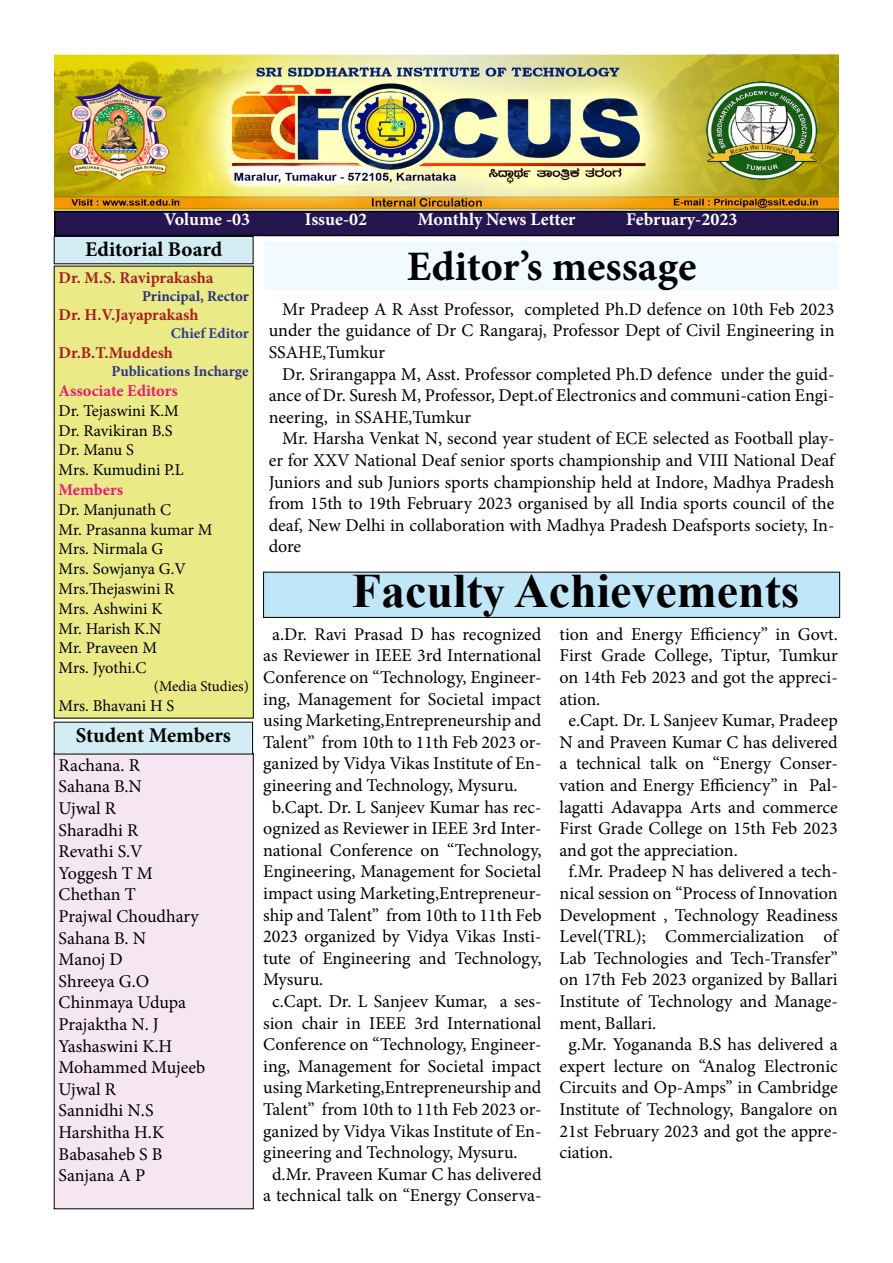
<style>
.page{position:relative;width:893px;height:1263px;background:#fff}
.page>*{position:absolute;margin:0;border:0;box-sizing:border-box;transform-origin:0 0}
.t1{font:700 48px "Times New Roman";color:#000}
.t2{font:700 42px "Minion Pro";color:#000}
.t3{font:700 21px "Minion Pro";letter-spacing:-.005em;color:#000}
.t4{font:18px/21.6px "Minion Pro";color:#000;text-align:justify}
.t5{font:700 18px "Minion Pro";color:#fff}
.t6{font:16.5px/19.8px "Minion Pro";letter-spacing:-.005em;color:#000}
.t7{font:700 16.5px "Minion Pro";color:#a91f23}
.t8{font:700 16.5px "Minion Pro";color:#ed1b71}
.t9{font:700 16.5px "Minion Pro";letter-spacing:-.005em;color:#ed1979}
.t10{font:700 15px "Minion Pro";color:#2b318d}
.t11{font:700 15px "Minion Pro";color:#2a2e7e}
.t12{font:15px "Minion Pro";color:#000}
.t13{font:700 15px "Minion Pro";color:#2c3b97}
.s1{font-size:45px}
</style>
<div class="page">
<img style="left:54px;top:54px;width:785px;height:155px">
<div style="left:54px;top:266px;width:199px;height:452px;background:#eaeb86"></div>
<div style="left:54px;top:753px;width:199px;height:456px;background:#f5e6f1"></div>
<div style="left:54px;top:236px;width:199px;height:28px;background:#d2edf4"></div>
<div style="left:54px;top:236px;width:199px;height:28px;border:1px solid #000"></div>
<div style="left:54px;top:722px;width:199px;height:32px;background:#d2edf4"></div>
<div style="left:264px;top:241px;width:575px;height:49px;background:#f1fafe"></div>
<div style="left:55px;top:211px;width:783px;height:24px;background:#251550"></div>
<div style="left:54px;top:211px;width:785px;height:25px;border:2px solid #000"></div>
<div style="left:264px;top:572px;width:576px;height:45px;background:#bfe7f7"></div>
<div style="left:263px;top:572px;width:577px;height:46px;border:1px solid #000"></div>
<p class="t5" style="left:164px;top:207px;width:88px">Volume -03</p>
<p class="t5" style="left:305px;top:207px;width:64px">Issue-02</p>
<p class="t5" style="left:418px;top:207px;width:159px">Monthly News Letter</p>
<p class="t5" style="left:626px;top:207px;width:113px">February-2023</p>
<p class="t3" style="left:85px;top:235px;width:139px">Editorial Board</p>
<p class="t7" style="left:59px;top:266px;width:156px">Dr. M.S. Raviprakasha</p>
<p class="t11" style="left:142px;top:285px;width:108px">Principal, Rector</p>
<p class="t7" style="left:59px;top:303px;width:141px">Dr. H.V.Jayaprakash</p>
<p class="t13" style="left:171px;top:323px;width:80px">Chief Editor</p>
<p class="t7" style="left:59px;top:341px;width:116px">Dr.B.T.Muddesh</p>
<p class="t10" style="left:111px;top:361px;width:139px">Publications Incharge</p>
<p class="t8" style="left:59px;top:379px;width:121px">Associate Editors</p>
<p class="t6" style="left:59px;top:401px;width:127px">Dr. Tejaswini K.M<br>Dr. Ravikiran B.S<br>Dr. Manu S<br>Mrs. Kumudini P.L</p>
<p class="t9" style="left:59px;top:478px;width:66px">Members</p>
<p class="t6" style="left:59px;top:500px;width:155px">Dr. Manjunath C<br>Mr. Prasanna kumar M<br>Mrs. Nirmala G<br>Mrs. Sowjanya G.V<br>Mrs.Thejaswini R<br>Mrs. Ashwini K<br>Mr. Harish K.N<br>Mr. Praveen M<br>Mrs. Jyothi.C</p>
<p class="t12" style="left:154px;top:676px;width:96px">(Media Studies)</p>
<p class="t6" style="left:59px;top:696px;width:117px">Mrs. Bhavani H S</p>
<p class="t3" style="left:76px;top:720px;width:157px">Student Members</p>
<p class="t4" style="left:59px;top:754px;width:148px;text-align:left">Rachana. R<br>Sahana B.N<br>Ujwal R<br>Sharadhi R<br>Revathi S.V<br>Yoggesh T M<br>Chethan T<br>Prajwal Choudhary<br>Sahana B. N<br>Manoj D<br>Shreeya G.O<br>Chinmaya Udupa<br>Prajaktha N. J<br>Yashaswini K.H<br>Mohammed Mujeeb<br>Ujwal R<br>Sannidhi N.S<br>Harshitha H.K<br>Babasaheb S B<br>Sanjana A P</p>
<h2 class="t2" style="left:407px;top:237px;width:291px">Editor’s message</h2>
<p class="t4" style="left:269px;top:298px;width:567px;text-indent:14px">Mr Pradeep A R Asst Professor, completed Ph.D defence on 10th Feb 2023 under the guidance of Dr C Rangaraj, Professor Dept of Civil Engineering in SSAHE,Tumkur</p>
<p class="t4" style="left:269px;top:363px;width:567px;text-indent:14px">Dr. Srirangappa M, Asst. Professor completed Ph.D defence under the guid&shy;ance of Dr. Suresh M, Professor, Dept.of Electronics and communi-cation Engi&shy;neering, in SSAHE,Tumkur</p>
<p class="t4" style="left:269px;top:428px;width:567px;text-indent:14px">Mr. Harsha Venkat N, second year student of ECE selected as Football play&shy;er for XXV National Deaf senior sports championship and VIII National Deaf Juniors and sub Juniors sports championship held at Indore, Madhya Pradesh from 15th to 19th February 2023 organised by all India sports council of the deaf, New Delhi in collaboration with Madhya Pradesh Deafsports society, In&shy;dore</p>
<h1 class="t1" style="left:352px;top:556px;width:449px">Facult<span class="s1">y</span> Achievements</h1>
<p class="t4" style="left:272px;top:623px;width:271px">a.Dr. Ravi Prasad D has recognized</p>
<p class="t4" style="left:263px;top:645px;width:280px">as Reviewer in IEEE 3rd International</p>
<p class="t4" style="left:263px;top:666px;width:280px">Conference on “Technology, Engineer-</p>
<p class="t4" style="left:263px;top:688px;width:280px">ing, Management for Societal impact</p>
<p class="t4" style="left:263px;top:710px;width:280px">using Marketing,Entrepreneurship and</p>
<p class="t4" style="left:263px;top:731px;width:280px">Talent” from 10th to 11th Feb 2023 or-</p>
<p class="t4" style="left:263px;top:753px;width:280px">ganized by Vidya Vikas Institute of En-</p>
<p class="t4" style="left:263px;top:774px;width:256px">gineering and Technology, Mysuru.</p>
<p class="t4" style="left:272px;top:796px;width:271px">b.Capt. Dr. L Sanjeev Kumar has rec-</p>
<p class="t4" style="left:263px;top:818px;width:280px">ognized as Reviewer in IEEE 3rd Inter-</p>
<p class="t4" style="left:263px;top:839px;width:280px">national Conference on “Technology,</p>
<p class="t4" style="left:263px;top:861px;width:280px">Engineering, Management for Societal</p>
<p class="t4" style="left:263px;top:882px;width:280px">impact using Marketing,Entrepreneur-</p>
<p class="t4" style="left:263px;top:904px;width:280px">ship and Talent” from 10th to 11th Feb</p>
<p class="t4" style="left:263px;top:926px;width:280px">2023 organized by Vidya Vikas Insti-</p>
<p class="t4" style="left:263px;top:947px;width:280px">tute of Engineering and Technology,</p>
<p class="t4" style="left:263px;top:969px;width:62px">Mysuru.</p>
<p class="t4" style="left:272px;top:990px;width:271px">c.Capt. Dr. L Sanjeev Kumar, a ses-</p>
<p class="t4" style="left:263px;top:1012px;width:280px">sion chair in IEEE 3rd International</p>
<p class="t4" style="left:263px;top:1034px;width:280px">Conference on “Technology, Engineer-</p>
<p class="t4" style="left:263px;top:1055px;width:280px">ing, Management for Societal impact</p>
<p class="t4" style="left:263px;top:1077px;width:280px">using Marketing,Entrepreneurship and</p>
<p class="t4" style="left:263px;top:1098px;width:280px">Talent” from 10th to 11th Feb 2023 or-</p>
<p class="t4" style="left:263px;top:1120px;width:280px">ganized by Vidya Vikas Institute of En-</p>
<p class="t4" style="left:263px;top:1142px;width:256px">gineering and Technology, Mysuru.</p>
<p class="t4" style="left:272px;top:1163px;width:271px">d.Mr. Praveen Kumar C has delivered</p>
<p class="t4" style="left:263px;top:1185px;width:280px">a technical talk on “Energy Conserva-</p>
<p class="t4" style="left:559px;top:623px;width:280px">tion and Energy Efficiency” in Govt.</p>
<p class="t4" style="left:559px;top:645px;width:280px">First Grade College, Tiptur, Tumkur</p>
<p class="t4" style="left:559px;top:666px;width:280px">on 14th Feb 2023 and got the appreci-</p>
<p class="t4" style="left:559px;top:688px;width:42px">ation.</p>
<p class="t4" style="left:568px;top:710px;width:271px">e.Capt. Dr. L Sanjeev Kumar, Pradeep</p>
<p class="t4" style="left:559px;top:731px;width:280px">N and Praveen Kumar C has delivered</p>
<p class="t4" style="left:559px;top:753px;width:280px">a technical talk on “Energy Conser-</p>
<p class="t4" style="left:559px;top:774px;width:280px">vation and Energy Efficiency” in Pal-</p>
<p class="t4" style="left:559px;top:796px;width:280px">lagatti Adavappa Arts and commerce</p>
<p class="t4" style="left:559px;top:818px;width:280px">First Grade College on 15th Feb 2023</p>
<p class="t4" style="left:559px;top:839px;width:180px">and got the appreciation.</p>
<p class="t4" style="left:568px;top:861px;width:271px">f.Mr. Pradeep N has delivered a tech-</p>
<p class="t4" style="left:559px;top:882px;width:280px">nical session on “Process of Innovation</p>
<p class="t4" style="left:559px;top:904px;width:280px">Development , Technology Readiness</p>
<p class="t4" style="left:559px;top:926px;width:280px">Level(TRL); Commercialization of</p>
<p class="t4" style="left:559px;top:947px;width:280px">Lab Technologies and Tech-Transfer”</p>
<p class="t4" style="left:559px;top:969px;width:280px">on 17th Feb 2023 organized by Ballari</p>
<p class="t4" style="left:559px;top:990px;width:280px">Institute of Technology and Manage-</p>
<p class="t4" style="left:559px;top:1012px;width:98px">ment, Ballari.</p>
<p class="t4" style="left:568px;top:1034px;width:271px">g.Mr. Yogananda B.S has delivered a</p>
<p class="t4" style="left:559px;top:1055px;width:280px">expert lecture on “Analog Electronic</p>
<p class="t4" style="left:559px;top:1077px;width:280px">Circuits and Op-Amps” in Cambridge</p>
<p class="t4" style="left:559px;top:1098px;width:280px">Institute of Technology, Bangalore on</p>
<p class="t4" style="left:559px;top:1120px;width:280px">21st February 2023 and got the appre-</p>
<p class="t4" style="left:559px;top:1142px;width:55px">ciation.</p>
</div>
